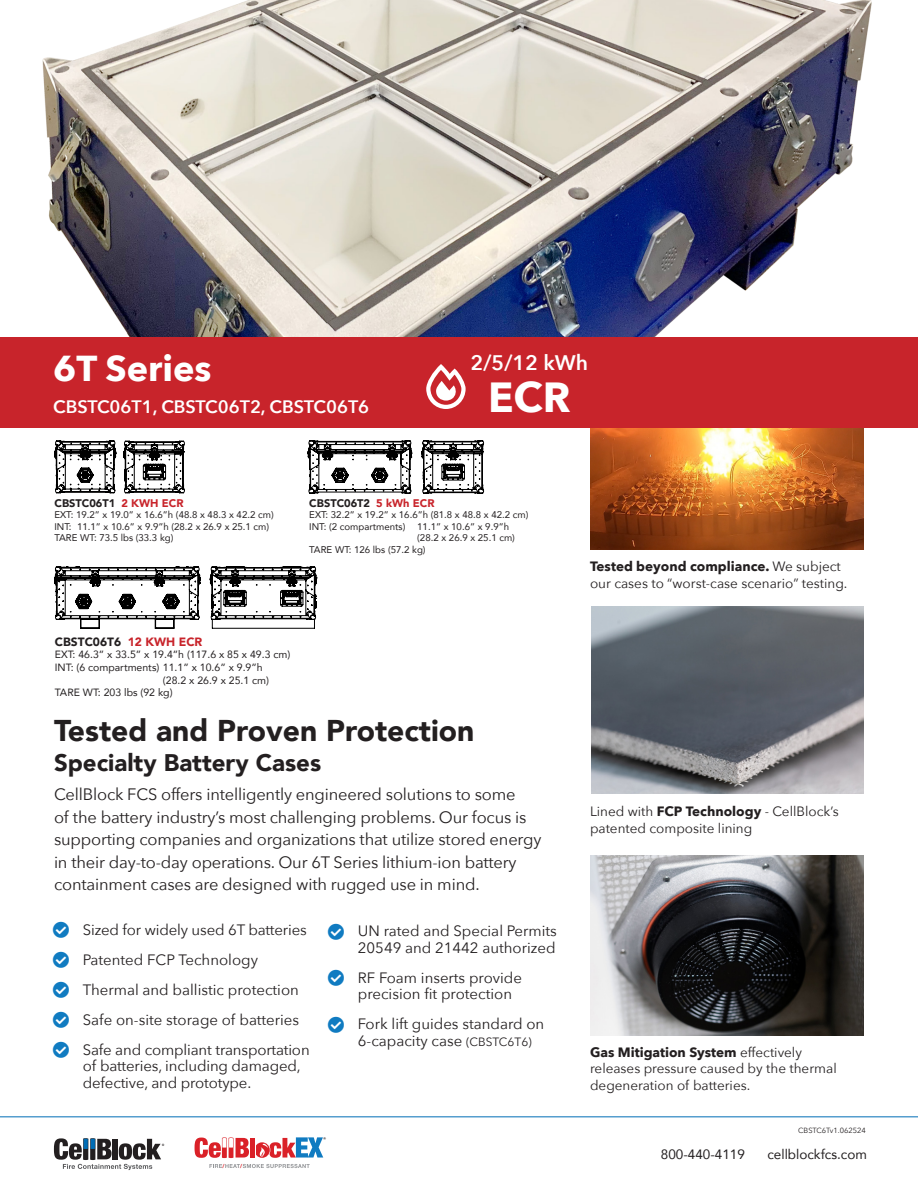
<style>
.page{position:relative;width:918px;height:1188px;background:#fff}
.page>*{position:absolute;margin:0;border:0;box-sizing:border-box;transform-origin:0 0}
.t1{font:700 42px "Avenir Next";color:#fff}
.t2{font:700 36px "Avenir Next";color:#fff}
.t3{font:900 30px "Avenir";color:#231f20}
.t4{font:900 24px "Avenir";color:#231f20}
.t5{font:600 21px "Avenir Next";color:#fff}
.t6{font:600 18px "Avenir Next";color:#fff}
.t7{font:16.5px/22.5px "Avenir Next";letter-spacing:-.01em;color:#231f20}
.t8{font:15px/16.5px "Avenir Next";color:#231f20}
.t9{font:13.5px/16.5px "Avenir Next";color:#231f20}
.t10{font:13.5px "Avenir";color:#231f20}
.t11{font:900 12px "Avenir";color:#231f20}
.t12{font:900 11.1px "Avenir";color:#231f20}
.t13{font:10.5px/12.6px "Avenir";color:#231f20}
.t14{font:9.6px "Avenir";color:#231f20}
.t15{font:7.5px "Avenir Next";color:#231f20}
.t16{font:700 5.55px "Helvetica Neue";color:#da2128}
.t17{font:500 5.25px "Avenir Next";color:#231f20}
.s1{color:#c8242b}
.s2{color:#107bc1}
.s3{font-size:12px}
.s4{font-weight:700}
</style>
<div class="page">
<svg style="left:54px;top:1138px;width:110px;height:32px"></svg>
<svg style="left:254px;top:1142px;width:16px;height:16px"></svg>
<svg style="left:209px;top:1164px;width:101px;height:4px"></svg>
<div style="left:251px;top:1138px;width:5px;height:20px;background:#fff"></div>
<svg style="left:195px;top:1137px;width:54px;height:21px"></svg>
<svg style="left:259px;top:1137px;width:64px;height:21px"></svg>
<div style="left:250px;top:1138px;width:5px;height:20px;background:#da2128"></div>
<hr style="left:0;top:1116px;width:918px;height:1px;background:#006db6">
<img style="left:590px;top:428px;width:274px;height:122px">
<img style="left:42px;top:0;width:830px;height:337px">
<div style="left:0;top:337px;width:918px;height:91px;background:#c8242b"></div>
<svg style="left:426px;top:364px;width:40px;height:45px"></svg>
<img style="left:590px;top:856px;width:274px;height:179px">
<img style="left:591px;top:606px;width:273px;height:188px">
<svg style="left:54px;top:440px;width:63px;height:54px"></svg>
<svg style="left:123px;top:440px;width:62px;height:54px"></svg>
<svg style="left:307px;top:440px;width:106px;height:54px"></svg>
<svg style="left:421px;top:440px;width:63px;height:54px"></svg>
<svg style="left:54px;top:566px;width:147px;height:63px"></svg>
<svg style="left:209px;top:566px;width:109px;height:63px"></svg>
<p class="t2" style="left:53px;top:337px;width:160px">6T Series</p>
<p class="t6" style="left:53px;top:391px;width:318px">CBSTC06T1, CBSTC06T2, CBSTC06T6</p>
<p class="t5" style="left:471px;top:344px;width:119px">2/5/12 kWh</p>
<p class="t1" style="left:488px;top:361px;width:84px">ECR</p>
<p class="t12" style="left:54px;top:493px;width:131px">CBSTC06T1 <span class="s1">2 KWH ECR</span></p>
<p class="t14" style="left:54px;top:507px;width:221px">EXT: 19.2” x 19.0” x 16.6”h (48.8 x 48.3 x 42.2 cm)</p>
<p class="t14" style="left:54px;top:519px;width:216px">INT: 11.1” x 10.6” x 9.9”h (28.2 x 26.9 x 25.1 cm)</p>
<p class="t14" style="left:54px;top:530px;width:120px">TARE WT: 73.5 lbs (33.3 kg)</p>
<p class="t12" style="left:309px;top:493px;width:127px">CBSTC06T2 <span class="s1">5 kWh ECR</span></p>
<p class="t14" style="left:309px;top:507px;width:221px">EXT: 32.2” x 19.2” x 16.6”h (81.8 x 48.8 x 42.2 cm)</p>
<p class="t14" style="left:309px;top:519px;width:201px">INT: (2 compartments) 11.1” x 10.6” x 9.9”h</p>
<p class="t14" style="left:417px;top:530px;width:99px">(28.2 x 26.9 x 25.1 cm)</p>
<p class="t14" style="left:309px;top:542px;width:118px">TARE WT: 126 lbs (57.2 kg)</p>
<p class="t11" style="left:55px;top:631px;width:149px">CBSTC06T6 <span class="s1">12 KWH ECR</span></p>
<p class="t13" style="left:55px;top:648px;width:237px">EXT: 46.3” x 33.5” x 19.4”h (117.6 x 85 x 49.3 cm)<br>INT: (6 compartments) 11.1” x 10.6” x 9.9”h</p>
<p class="t13" style="left:163px;top:673px;width:108px">(28.2 x 26.9 x 25.1 cm)</p>
<p class="t13" style="left:55px;top:686px;width:119px">TARE WT: 203 lbs (92 kg)</p>
<p class="t3" style="left:54px;top:705px;width:422px">Tested and Proven Protection</p>
<p class="t4" style="left:54px;top:742px;width:269px">Specialty Battery Cases</p>
<p class="t7" style="left:54px;top:783px;width:489px">CellBlock FCS offers intelligently engineered solutions to some<br>of the battery industry’s most challenging problems. Our focus is supporting companies and organizations that utilize stored energy in their day-to-day operations. Our 6T Series lithium-ion battery containment cases are designed with rugged use in mind.</p>
<p class="t8" style="left:53px;top:920px;width:256px"><span class="s2">●</span> Sized for widely used 6T batteries</p>
<p class="t8" style="left:53px;top:950px;width:207px"><span class="s2">●</span> Patented FCP Technology</p>
<p class="t8" style="left:53px;top:980px;width:248px"><span class="s2">●</span> Thermal and ballistic protection</p>
<p class="t8" style="left:53px;top:1010px;width:248px"><span class="s2">●</span> Safe on-site storage of batteries</p>
<p class="t8" style="left:83px;top:1040px;width:228px;text-indent:-30px"><span class="s2">●</span> Safe and compliant transportation of batteries, including damaged, defective, and prototype.</p>
<p class="t8" style="left:328px;top:922px;width:230px;text-align:right"><span class="s2">●</span> UN rated and Special Permits<br>20549 and 21442 authorized</p>
<p class="t8" style="left:358px;top:968px;width:166px;text-indent:-30px"><span class="s2">●</span> RF Foam inserts provide precision fit protection</p>
<p class="t8" style="left:358px;top:1015px;width:188px;text-indent:-30px"><span class="s2">●</span> Fork lift guides standard on<br>6-capacity case <span class="s3">(CBSTC6T6)</span></p>
<p class="t16" style="left:223px;top:1162px;width:4px">/</p>
<p class="t16" style="left:240px;top:1162px;width:4px">/</p>
<p class="t17" style="left:323px;top:1135px;width:5px">®</p>
<p class="t9" style="left:590px;top:558px;width:259px"><span class="s4">Tested beyond compliance.</span> We subject our cases to “worst-case scenario” testing.</p>
<p class="t9" style="left:590px;top:803px;width:250px">Lined with <span class="s4">FCP Technology</span> - CellBlock’s patented composite lining</p>
<p class="t9" style="left:590px;top:1043px;width:248px"><span class="s4">Gas Mitigation System</span> effectively releases pressure caused by the thermal degeneration of batteries.</p>
<p class="t15" style="left:798px;top:1124px;width:69px">CBSTC6Tv1.062524</p>
<p class="t10" style="left:661px;top:1144px;width:86px">800-440-4119</p>
<p class="t10" style="left:767px;top:1144px;width:101px">cellblockfcs.com</p>
</div>
